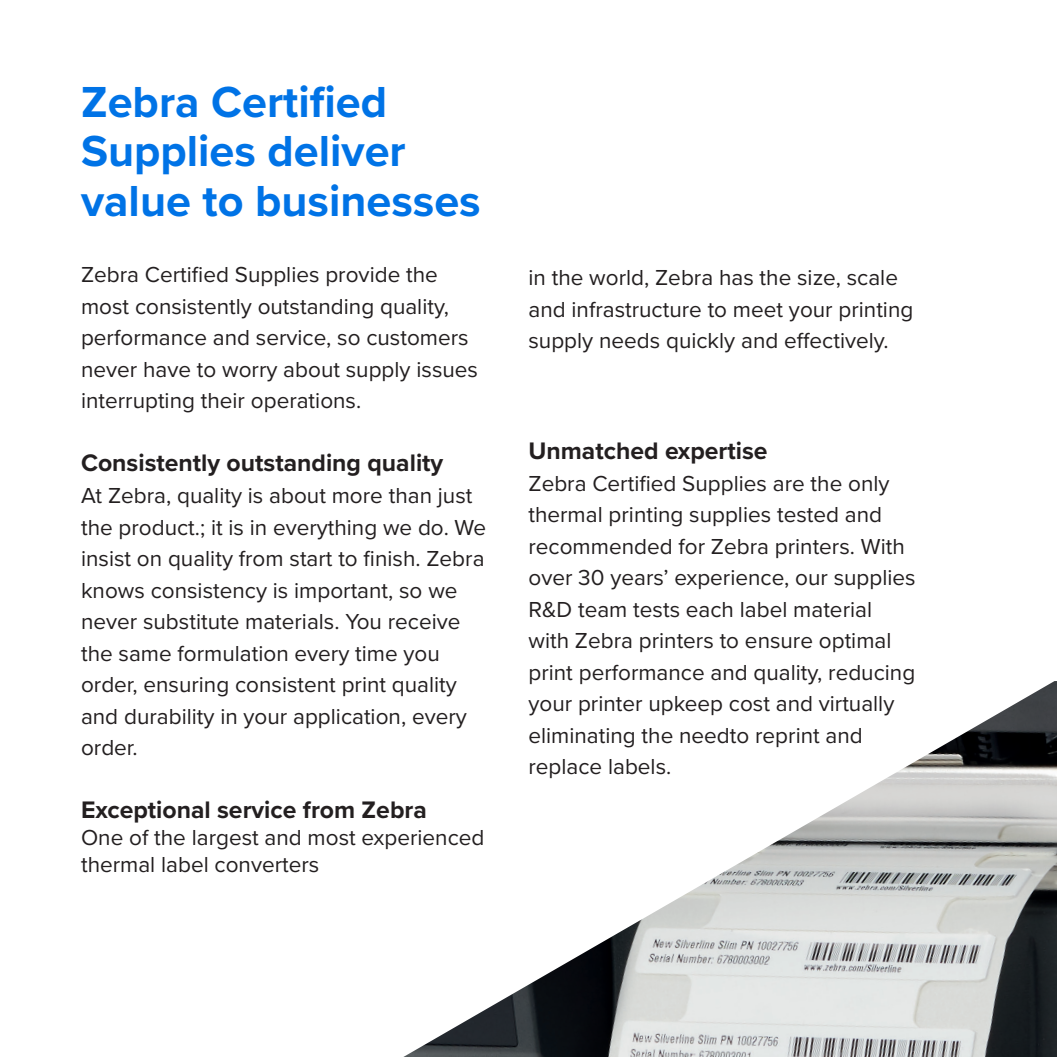
<style>
.page{position:relative;width:1057px;height:1057px;background:#fff}
.page>*{position:absolute;margin:0;border:0;box-sizing:border-box;transform-origin:0 0}
.t1{font:700 45px/49.5px "Proxima Nova";color:#0073e6}
.t2{font:700 24.75px "Proxima Nova";color:#231f20}
.t3{font:22.5px/31.5px "Proxima Nova";color:#231f20}
</style>
<div class="page">
<img style="left:405px;top:681px;width:651px;height:375px">
<p class="t1" style="left:81px;top:76px;width:401px">Zebra Certified<br>Supplies deliver value to businesses</p>
<p class="t3" style="left:81px;top:258px;width:398px">Zebra Certified Supplies provide the most consistently outstanding quality, performance and service, so customers never have to worry about supply issues interrupting their operations.</p>
<p class="t2" style="left:81px;top:444px;width:364px">Consistently outstanding quality</p>
<p class="t3" style="left:81px;top:478px;width:406px">At Zebra, quality is about more than just the product.; it is in everything we do. We insist on quality from start to finish. Zebra knows consistency is important, so we never substitute materials. You receive the same formulation every time you order, ensuring consistent print quality and durability in your application, every order.</p>
<p class="t2" style="left:81px;top:791px;width:347px">Exceptional service from Zebra</p>
<p class="t3" style="left:81px;top:823px;width:405px;line-height:27px">One of the largest and most experienced thermal label converters</p>
<p class="t3" style="left:528px;top:261px;width:386px">in the world, Zebra has the size, scale and infrastructure to meet your printing supply needs quickly and effectively.</p>
<p class="t2" style="left:528px;top:432px;width:240px">Unmatched expertise</p>
<p class="t3" style="left:528px;top:466px;width:388px">Zebra Certified Supplies are the only thermal printing supplies tested and recommended for Zebra printers. With over 30 years’ experience, our supplies R&amp;D team tests each label material with Zebra printers to ensure optimal print performance and quality, reducing your printer upkeep cost and virtually eliminating the needto reprint and replace labels.</p>
</div>
